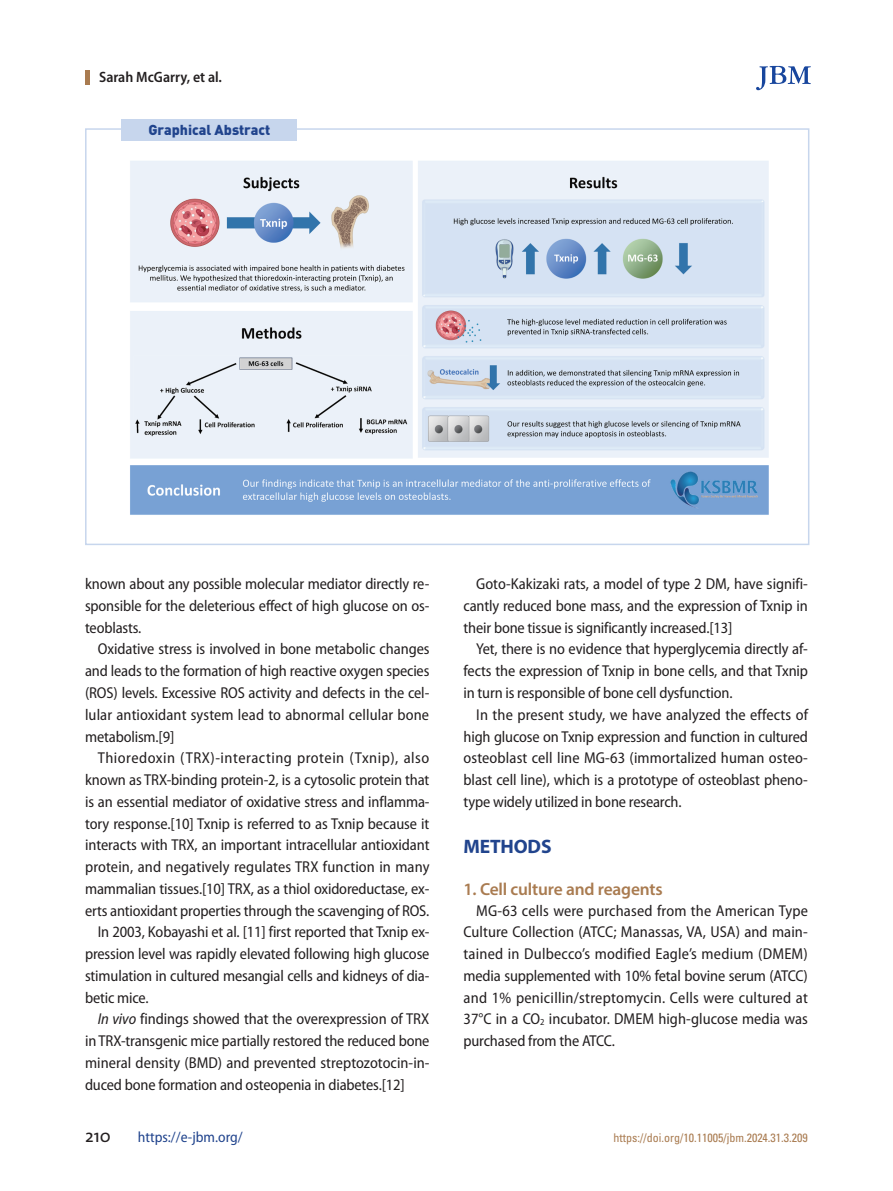
<style>
.page{position:relative;width:893px;height:1191px;background:#fff}
.page>*{position:absolute;margin:0;border:0;box-sizing:border-box;transform-origin:0 0}
.jbm_대제목{font:700 19.5px "Myriad Pro";letter-spacing:-.01em;color:#21448d}
.t1{font:18px "The Mix";color:#231f20}
.jbm_중제목{font:600 17.4px "Myriad Pro";letter-spacing:-.01em;color:#a97b50}
.jbm_본문{font:semi-condensed 15.75px/21.8px "Myriad Pro";letter-spacing:-.01em;color:#231f20;text-align:justify}
.jbm_하시라-이름{font:600 semi-condensed 15px "Myriad Pro";color:#231f20}
.t2{font:semi-condensed 15px "Myriad Pro";color:#21448d}
.jbm_그림지문{font:900 14.25px "DIN Pro";color:#21448d}
.t3{font:condensed 12px "Univers LT Std";color:#a97b50}
.s1{font-style:italic}
.s2{font-size:9.15px}
</style>
<div class="page">
<hr style="left:85px;top:70px;width:4px;height:15px;background:#a97b50">
<svg style="left:756px;top:66px;width:55px;height:24px"></svg>
<div style="left:85px;top:128px;width:724px;height:417px;border:2px solid #c7d6ed"></div>
<img style="left:130px;top:161px;width:639px;height:354px">
<div style="left:122px;top:119px;width:175px;height:21px;background:#c7d6ed"></div>
<p class="jbm_하시라-이름" style="left:99px;top:69px;width:125px">Sarah McGarry, et al.</p>
<p class="jbm_그림지문" style="left:148px;top:120px;width:124px">Graphical Abstract</p>
<p class="jbm_본문" style="left:85px;top:573px;width:346px">known about any possible molecular mediator directly re&shy;sponsible for the deleterious effect of high glucose on os&shy;teoblasts.</p>
<p class="jbm_본문" style="left:85px;top:638px;width:346px;text-indent:13px">Oxidative stress is involved in bone metabolic changes and leads to the formation of high reactive oxygen species (ROS) levels. Excessive ROS activity and defects in the cel&shy;lular antioxidant system lead to abnormal cellular bone metabolism.[9]</p>
<p class="jbm_본문" style="left:85px;top:747px;width:346px;text-indent:13px">Thioredoxin (TRX)-interacting protein (Txnip), also known as TRX-binding protein-2, is a cytosolic protein that is an essential mediator of oxidative stress and inflamma&shy;tory response.[10] Txnip is referred to as Txnip because it interacts with TRX, an important intracellular antioxidant protein, and negatively regulates TRX function in many mammalian tissues.[10] TRX, as a thiol oxidoreductase, ex&shy;erts antioxidant properties through the scavenging of ROS.</p>
<p class="jbm_본문" style="left:85px;top:921px;width:346px;text-indent:13px">In 2003, Kobayashi et al. [11] first reported that Txnip ex&shy;pression level was rapidly elevated following high glucose stimulation in cultured mesangial cells and kidneys of dia&shy;betic mice.</p>
<p class="jbm_본문" style="left:85px;top:1008px;width:346px;text-indent:13px"><span class="s1">In vivo</span> findings showed that the overexpression of TRX in TRX-transgenic mice partially restored the reduced bone mineral density (BMD) and prevented streptozotocin-in&shy;duced bone formation and osteopenia in diabetes.[12]</p>
<p class="jbm_본문" style="left:463px;top:573px;width:346px;text-indent:13px">Goto-Kakizaki rats, a model of type 2 DM, have signifi&shy;cantly reduced bone mass, and the expression of Txnip in their bone tissue is significantly increased.[13]</p>
<p class="jbm_본문" style="left:463px;top:638px;width:346px;text-indent:13px">Yet, there is no evidence that hyperglycemia directly af&shy;fects the expression of Txnip in bone cells, and that Txnip in turn is responsible of bone cell dysfunction.</p>
<p class="jbm_본문" style="left:463px;top:704px;width:346px;text-indent:13px">In the present study, we have analyzed the effects of high glucose on Txnip expression and function in cultured osteoblast cell line MG-63 (immortalized human osteo&shy;blast cell line), which is a prototype of osteoblast pheno&shy;type widely utilized in bone research.</p>
<p class="jbm_대제목" style="left:463px;top:834px;width:90px">METHODS</p>
<p class="jbm_중제목" style="left:463px;top:878px;width:201px">1. Cell culture and reagents</p>
<p class="jbm_본문" style="left:463px;top:899px;width:346px;text-indent:13px">MG-63 cells were purchased from the American Type Culture Collection (ATCC; Manassas, VA, USA) and main&shy;tained in Dulbecco’s modified Eagle’s medium (DMEM) media supplemented with 10% fetal bovine serum (ATCC) and 1% penicillin/streptomycin. Cells were cultured at 37°C in a CO<span class="s2">2</span> incubator. DMEM high-glucose media was purchased from the ATCC.</p>
<p class="t1" style="left:85px;top:1121px;width:27px">210</p>
<p class="t2" style="left:138px;top:1129px;width:106px">https://e-jbm.org/</p>
<p class="t3" style="left:613px;top:1130px;width:196px">https://doi.org/10.11005/jbm.2024.31.3.209</p>
</div>
